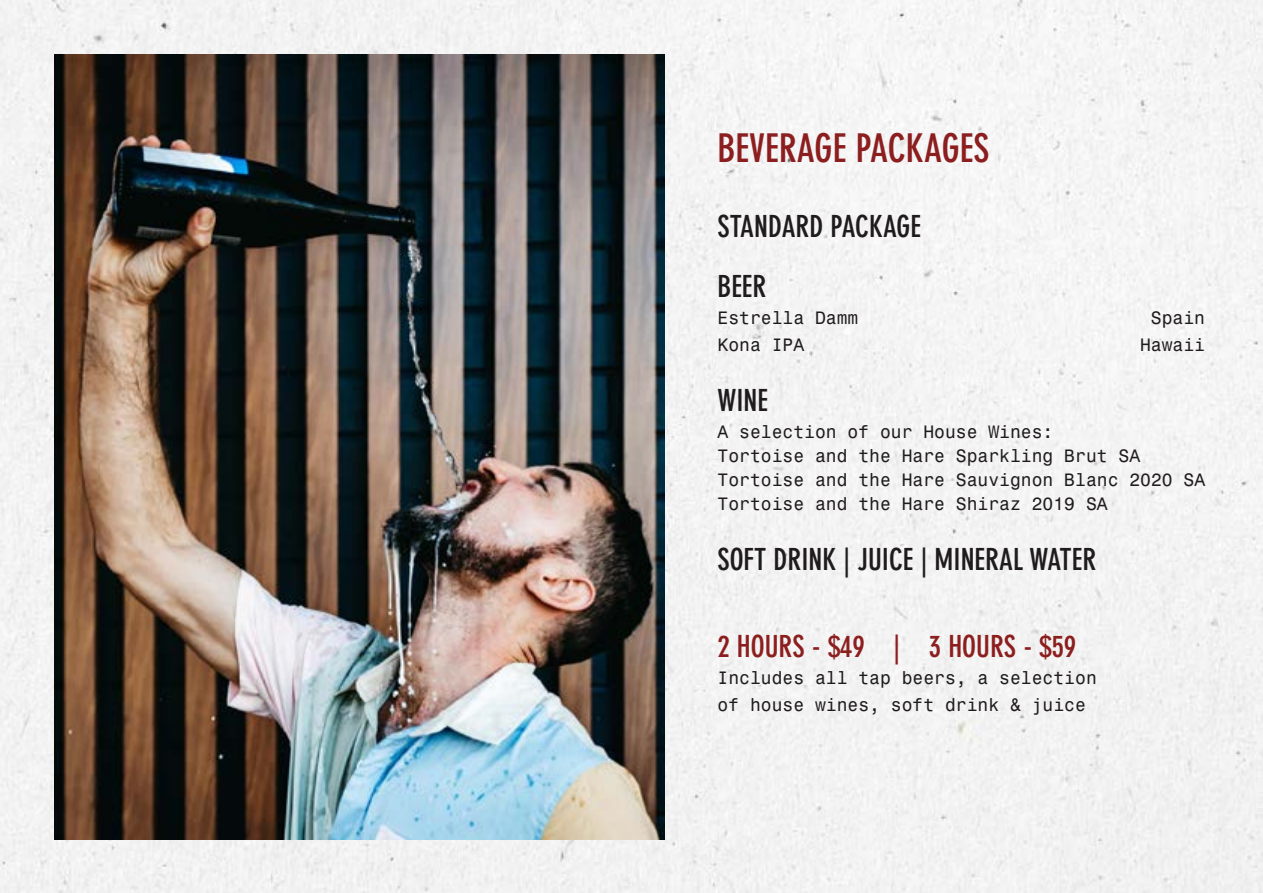
<style>
.page{position:relative;width:1263px;height:893px;background:#f3f3f3}
.page>*{position:absolute;margin:0;border:0;box-sizing:border-box;transform-origin:0 0}
.t1{font:700 condensed 39px "DIN Neuzeit Grotesk Std";color:#8c1e1f}
.t2{font:700 condensed 30px/60px "DIN Neuzeit Grotesk Std";color:#201c1d}
.t3{font:700 condensed 30px "DIN Neuzeit Grotesk Std";color:#8c1e1e}
.t4{font:18px/24px "Monospace 821 W02";color:#201c1d}
</style>
<div class="page">
<img style="left:54px;top:54px;width:610px;height:785px">
<h1 class="t1" style="left:717px;top:125px;width:273px">BEVERAGE PACKAGES</h1>
<h2 class="t2" style="left:717px;top:196px;width:205px">STANDARD PACKAGE<br>BEER</h2>
<p class="t4" style="left:717px;top:305px;width:142px">Estrella Damm</p>
<p class="t4" style="left:1151px;top:305px;width:56px">Spain</p>
<p class="t4" style="left:717px;top:332px;width:88px">Kona IPA</p>
<p class="t4" style="left:1140px;top:332px;width:67px">Hawaii</p>
<h2 class="t2" style="left:717px;top:370px;width:52px">WINE</h2>
<p class="t4" style="left:717px;top:419px;width:489px">A selection of our House Wines:<br>Tortoise and the Hare Sparkling Brut SA Tortoise and the Hare Sauvignon Blanc 2020 SA Tortoise and the Hare Shiraz 2019 SA</p>
<h2 class="t2" style="left:717px;top:529px;width:380px">SOFT DRINK | JUICE | MINERAL WATER</h2>
<h2 class="t3" style="left:717px;top:629px;width:360px">2 HOURS - $49 | 3 HOURS - $59</h2>
<p class="t4" style="left:717px;top:663px;width:381px;line-height:27px">Includes all tap beers, a selection of house wines, soft drink &amp; juice</p>
</div>
